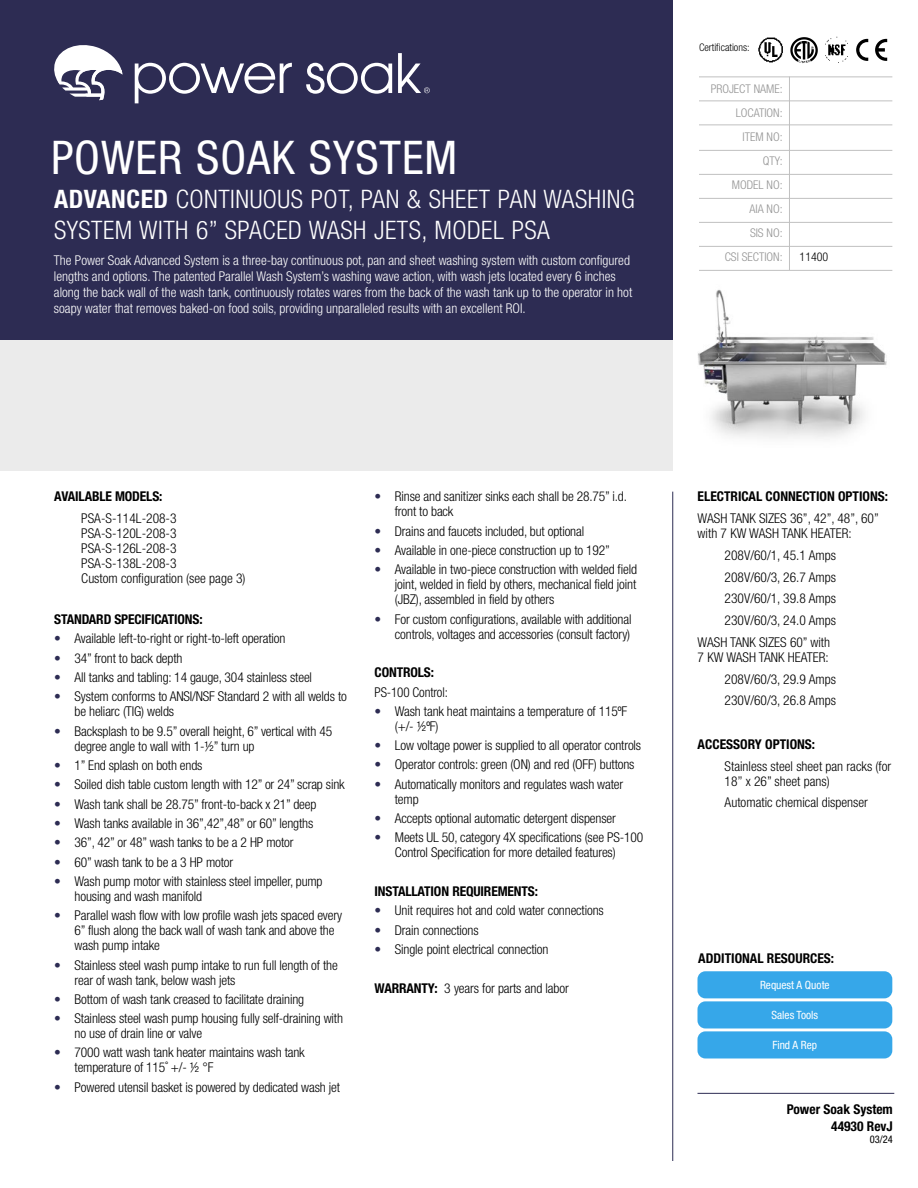
<style>
.page{position:relative;width:918px;height:1188px;background:#fff}
.page>*{position:absolute;margin:0;border:0;box-sizing:border-box;transform-origin:0 0}
.t1{font:condensed 46.5px "Helvetica Neue LT Std";letter-spacing:.02em;color:#fff}
.t2{font:300 condensed 25.5px/30.8px "Helvetica Neue LT Std";letter-spacing:.02em;color:#fff}
.t3{font:300 condensed 13.5px/15px "Helvetica Neue LT Std";letter-spacing:-.01em;color:#000}
.t4{font:300 condensed 13.5px/16.2px "Helvetica Neue LT Std";color:#fff}
.t5{font:700 condensed 13.5px/16.2px "Helvetica Neue LT Std";color:#000;text-align:right}
.t6{font:300 condensed 12px/24px "Helvetica Neue LT Std";color:#939393;text-align:right}
.t7{font:300 condensed 12px "Helvetica Neue LT Std";color:#000}
.t8{font:condensed 11.4px "Helvetica Neue LT Std";color:#fff}
.t9{font:300 condensed 10.5px "Helvetica Neue LT Std";color:#000}
.t10{font:condensed 10.5px "Helvetica Neue LT Std";color:#000}
.s1{font-weight:700}
.s2{color:#2d2c53}
</style>
<div class="page">
<hr style="left:699px;top:77px;width:193px;height:1px;background:#c0c0c0">
<hr style="left:699px;top:101px;width:193px;height:1px;background:#c0c0c0">
<hr style="left:699px;top:125px;width:193px;height:1px;background:#c0c0c0">
<hr style="left:699px;top:150px;width:193px;height:1px;background:#c0c0c0">
<hr style="left:699px;top:174px;width:193px;height:1px;background:#c0c0c0">
<hr style="left:699px;top:198px;width:193px;height:1px;background:#c0c0c0">
<hr style="left:699px;top:222px;width:193px;height:1px;background:#c0c0c0">
<hr style="left:699px;top:246px;width:193px;height:1px;background:#c0c0c0">
<hr style="left:699px;top:270px;width:193px;height:1px;background:#c0c0c0">
<hr style="left:789px;top:77px;width:1px;height:193px;background:#c0c0c0">
<div style="left:0;top:0;width:673px;height:341px;background:#2d2c53"></div>
<hr style="left:672px;top:492px;width:1px;height:669px;background:#2d2c53">
<hr style="left:698px;top:1093px;width:196px;height:1px;background:#2d2c53">
<svg style="left:54px;top:45px;width:69px;height:55px"></svg>
<svg style="left:135px;top:63px;width:157px;height:40px"></svg>
<svg style="left:306px;top:63px;width:86px;height:31px"></svg>
<svg style="left:398px;top:53px;width:32px;height:40px"></svg>
<div style="left:697px;top:971px;width:195px;height:27px;background:#36a7e9;border-radius:8px"></div>
<div style="left:697px;top:1031px;width:195px;height:27px;background:#36a7e9;border-radius:8px"></div>
<div style="left:697px;top:1001px;width:195px;height:27px;background:#36a7e9;border-radius:8px"></div>
<img style="left:698px;top:289px;width:189px;height:149px">
<div style="left:0;top:341px;width:672px;height:130px;background:#ebebeb"></div>
<img style="left:825px;top:37px;width:23px;height:26px">
<img style="left:758px;top:37px;width:25px;height:26px">
<svg style="left:790px;top:37px;width:28px;height:26px"></svg>
<svg style="left:856px;top:39px;width:12px;height:22px"></svg>
<svg style="left:875px;top:39px;width:12px;height:22px"></svg>
<h1 class="t1" style="left:51px;top:131px;width:408px">POWER SOAK SYSTEM</h1>
<h2 class="t2" style="left:54px;top:184px;width:582px"><span class="s1">ADVANCED</span> CONTINUOUS POT, PAN &amp; SHEET PAN WASHING<br>SYSTEM WITH 6” SPACED WASH JETS, MODEL PSA</h2>
<p class="t4" style="left:54px;top:252px;width:580px">The Power Soak Advanced System is a three-bay continuous pot, pan and sheet washing system with custom configured lengths and options. The patented Parallel Wash System’s washing wave action, with wash jets located every 6 inches along the back wall of the wash tank, continuously rotates wares from the back of the wash tank up to the operator in hot soapy water that removes baked-on food soils, providing unparalleled results with an excellent ROI.</p>
<p class="t9" style="left:699px;top:41px;width:52px">Certifications:</p>
<p class="t6" style="left:711px;top:76px;width:73px">PROJECT NAME:<br>LOCATION:<br>ITEM NO:<br>QTY:<br>MODEL NO:<br>AIA NO:<br>SIS NO:<br>CSI SECTION:</p>
<p class="t7" style="left:800px;top:250px;width:30px">11400</p>
<p class="t5" style="left:54px;top:488px;width:110px">AVAILABLE MODELS:</p>
<p class="t3" style="left:81px;top:511px;width:166px">PSA-S-114L-208-3<br>PSA-S-120L-208-3<br>PSA-S-126L-208-3<br>PSA-S-138L-208-3<br>Custom configuration (see page 3)</p>
<p class="t5" style="left:54px;top:611px;width:150px">STANDARD SPECIFICATIONS:</p>
<p class="t3" style="left:54px;top:631px;width:233px"><span class="s2">•</span> Available left-to-right or right-to-left operation</p>
<p class="t3" style="left:54px;top:650px;width:130px"><span class="s2">•</span> 34” front to back depth</p>
<p class="t3" style="left:54px;top:670px;width:259px"><span class="s2">•</span> All tanks and tabling: 14 gauge, 304 stainless steel</p>
<p class="t3" style="left:75px;top:689px;width:274px;text-indent:-20px"><span class="s2">•</span> System conforms to ANSI/NSF Standard 2 with all welds to be heliarc (TIG) welds</p>
<p class="t3" style="left:75px;top:723px;width:259px;text-indent:-20px"><span class="s2">•</span> Backsplash to be 9.5” overall height, 6” vertical with 45 degree angle to wall with 1-½” turn up</p>
<p class="t3" style="left:54px;top:758px;width:150px"><span class="s2">•</span> 1” End splash on both ends</p>
<p class="t3" style="left:54px;top:777px;width:292px"><span class="s2">•</span> Soiled dish table custom length with 12” or 24” scrap sink</p>
<p class="t3" style="left:54px;top:796px;width:264px"><span class="s2">•</span> Wash tank shall be 28.75” front-to-back x 21” deep</p>
<p class="t3" style="left:54px;top:816px;width:261px"><span class="s2">•</span> Wash tanks available in 36”,42”,48” or 60” lengths</p>
<p class="t3" style="left:54px;top:835px;width:241px"><span class="s2">•</span> 36”, 42” or 48” wash tanks to be a 2 HP motor</p>
<p class="t3" style="left:54px;top:854px;width:180px"><span class="s2">•</span> 60” wash tank to be a 3 HP motor</p>
<p class="t3" style="left:75px;top:874px;width:250px;text-indent:-20px"><span class="s2">•</span> Wash pump motor with stainless steel impeller, pump housing and wash manifold</p>
<p class="t3" style="left:75px;top:908px;width:269px;text-indent:-20px"><span class="s2">•</span> Parallel wash flow with low profile wash jets spaced every<br>6” flush along the back wall of wash tank and above the wash pump intake</p>
<p class="t3" style="left:75px;top:957px;width:265px;text-indent:-20px"><span class="s2">•</span> Stainless steel wash pump intake to run full length of the rear of wash tank, below wash jets</p>
<p class="t3" style="left:54px;top:991px;width:251px"><span class="s2">•</span> Bottom of wash tank creased to facilitate draining</p>
<p class="t3" style="left:75px;top:1011px;width:270px;text-indent:-20px"><span class="s2">•</span> Stainless steel wash pump housing fully self-draining with no use of drain line or valve</p>
<p class="t3" style="left:75px;top:1045px;width:232px;text-indent:-20px"><span class="s2">•</span> 7000 watt wash tank heater maintains wash tank temperature of 115˚ +/- ½ °F</p>
<p class="t3" style="left:54px;top:1079px;width:287px"><span class="s2">•</span> Powered utensil basket is powered by dedicated wash jet</p>
<p class="t3" style="left:395px;top:489px;width:234px;text-indent:-20px"><span class="s2">•</span> Rinse and sanitizer sinks each shall be 28.75” i.d. front to back</p>
<p class="t3" style="left:375px;top:523px;width:211px"><span class="s2">•</span> Drains and faucets included, but optional</p>
<p class="t3" style="left:375px;top:543px;width:237px"><span class="s2">•</span> Available in one-piece construction up to 192”</p>
<p class="t3" style="left:395px;top:562px;width:244px;text-align:justify;text-indent:-20px"><span class="s2">•</span> Available in two-piece construction with welded field joint, welded in field by others, mechanical field joint (JBZ), assembled in field by others</p>
<p class="t3" style="left:375px;top:611px;width:258px;text-align:right"><span class="s2">•</span> For custom configurations, available with additional controls, voltages and accessories (consult factory)</p>
<p class="t5" style="left:375px;top:664px;width:61px">CONTROLS:</p>
<p class="t3" style="left:375px;top:684px;width:75px">PS-100 Control:</p>
<p class="t3" style="left:395px;top:703px;width:234px;text-indent:-20px"><span class="s2">•</span> Wash tank heat maintains a temperature of 115ºF (+/- ½ºF)</p>
<p class="t3" style="left:375px;top:738px;width:268px"><span class="s2">•</span> Low voltage power is supplied to all operator controls</p>
<p class="t3" style="left:375px;top:757px;width:261px"><span class="s2">•</span> Operator controls: green (ON) and red (OFF) buttons</p>
<p class="t3" style="left:395px;top:776px;width:230px;text-indent:-20px"><span class="s2">•</span> Automatically monitors and regulates wash water temp</p>
<p class="t3" style="left:375px;top:811px;width:243px"><span class="s2">•</span> Accepts optional automatic detergent dispenser</p>
<p class="t3" style="left:375px;top:830px;width:270px;text-align:center"><span class="s2">•</span> Meets UL 50, category 4X specifications (see PS-100<br>Control Specification for more detailed features)</p>
<p class="t5" style="left:375px;top:883px;width:165px">INSTALLATION REQUIREMENTS:</p>
<p class="t3" style="left:375px;top:903px;width:231px"><span class="s2">•</span> Unit requires hot and cold water connections</p>
<p class="t3" style="left:375px;top:922px;width:106px"><span class="s2">•</span> Drain connections</p>
<p class="t3" style="left:375px;top:942px;width:175px"><span class="s2">•</span> Single point electrical connection</p>
<p class="t3" style="left:375px;top:980px;width:196px"><span class="s1">WARRANTY:</span> 3 years for parts and labor</p>
<p class="t5" style="left:698px;top:488px;width:192px">ELECTRICAL CONNECTION OPTIONS:</p>
<p class="t3" style="left:698px;top:511px;width:183px">WASH TANK SIZES 36”, 42”, 48”, 60” with 7 KW WASH TANK HEATER:</p>
<p class="t3" style="left:725px;top:547px;width:113px">208V/60/1, 45.1 Amps</p>
<p class="t3" style="left:725px;top:569px;width:113px">208V/60/3, 26.7 Amps</p>
<p class="t3" style="left:725px;top:591px;width:113px">230V/60/1, 39.8 Amps</p>
<p class="t3" style="left:725px;top:613px;width:113px">230V/60/3, 24.0 Amps</p>
<p class="t3" style="left:698px;top:634px;width:134px">WASH TANK SIZES 60” with</p>
<p class="t3" style="left:725px;top:646px;width:113px;line-height:21.8px;text-indent:-27px">7 KW WASH TANK HEATER:<br>208V/60/3, 29.9 Amps<br>230V/60/3, 26.8 Amps</p>
<p class="t5" style="left:698px;top:736px;width:119px">ACCESSORY OPTIONS:</p>
<p class="t3" style="left:725px;top:758px;width:168px">Stainless steel sheet pan racks (for<br>18’’ x 26” sheet pans)</p>
<p class="t3" style="left:725px;top:795px;width:145px">Automatic chemical dispenser</p>
<p class="t5" style="left:698px;top:950px;width:137px">ADDITIONAL RESOURCES:</p>
<p class="t8" style="left:760px;top:978px;width:71px">Request A Quote</p>
<p class="t8" style="left:772px;top:1008px;width:48px">Sales Tools</p>
<p class="t8" style="left:772px;top:1038px;width:46px">Find A Rep</p>
<p class="t5" style="left:787px;top:1101px;width:108px">Power Soak System<br>44930 RevJ</p>
<p class="t10" style="left:870px;top:1133px;width:25px">03/24</p>
</div>
